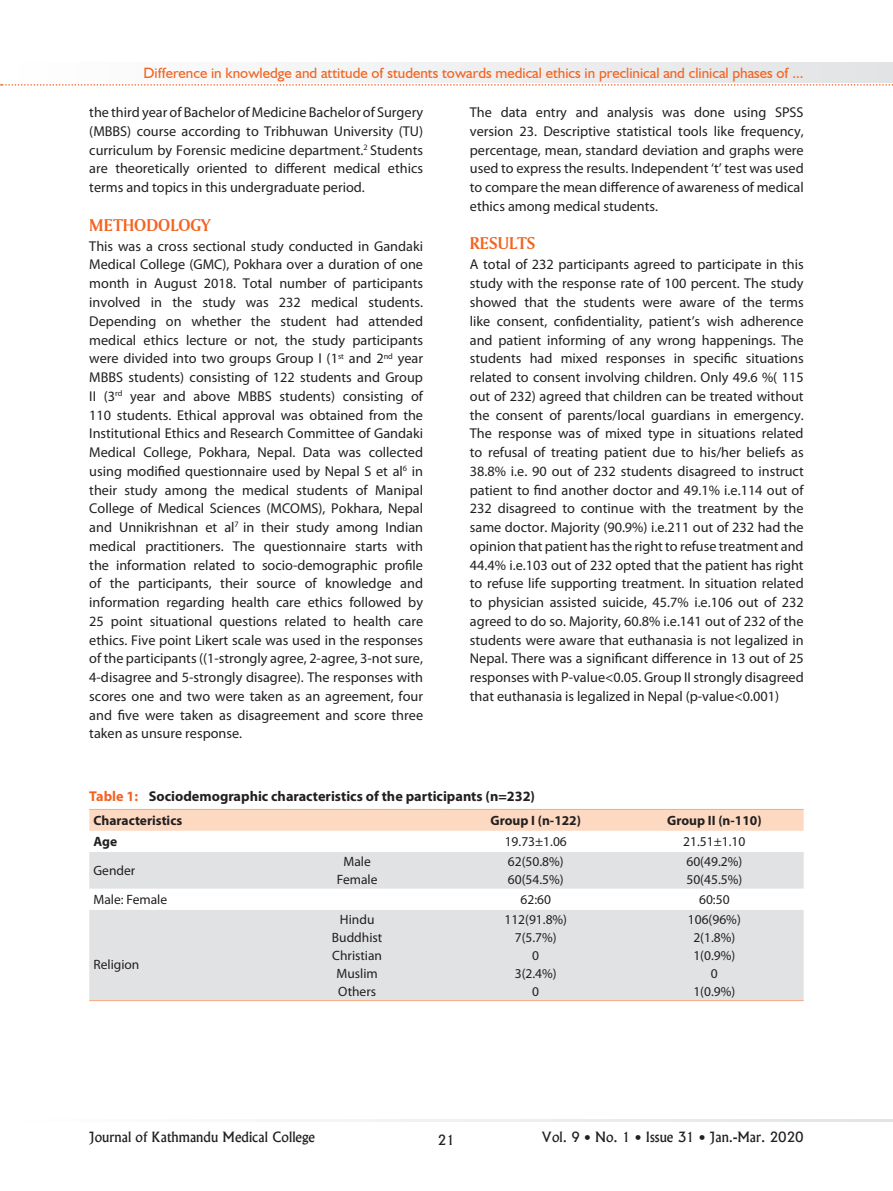
<style>
.page{position:relative;width:893px;height:1191px;background:#fff}
.page>*{position:absolute;margin:0;border:0;box-sizing:border-box;transform-origin:0 0}
.t1{font:18px "Amerigo BT Bold A";color:#f36421}
.t2{font:15px "Humanist 521 BT";color:#f36421}
.t3{font:14.25px/18.8px "Myriad Pro";color:#231f20;text-align:justify}
.t4{font:700 14.25px "Myriad Pro";color:#231f20}
.t5{font:13.5px/18px "Myriad Pro";color:#231f20;text-align:center}
.t6{font:13.5px "Alaska";color:#231f20}
.t7{font:700 13.5px "Myriad Pro";color:#231f20}
.s1{color:#f36421}
</style>
<div class="page">
<svg style="left:313px;top:1119px;width:580px;height:2px"></svg>
<div style="left:0;top:63px;width:893px;height:20px;background:linear-gradient(to right,#fff,#e2e3e5)"></div>
<svg style="left:1px;top:84px;width:892px;height:2px"></svg>
<div style="left:89px;top:810px;width:715px;height:20px;background:#fdd9c1"></div>
<svg style="left:89px;top:852px;width:715px;height:148px;background:#e5e6e7"></svg>
<hr style="left:89px;top:809px;width:179px;height:1px;background:#f9ad80">
<hr style="left:268px;top:809px;width:178px;height:1px;background:#f9ad80">
<hr style="left:446px;top:809px;width:179px;height:1px;background:#f9ad80">
<hr style="left:625px;top:809px;width:179px;height:1px;background:#f9ad80">
<hr style="left:89px;top:1000px;width:179px;height:1px;background:#f9ad80">
<hr style="left:268px;top:1000px;width:178px;height:1px;background:#f9ad80">
<hr style="left:446px;top:1000px;width:179px;height:1px;background:#f9ad80">
<hr style="left:625px;top:1000px;width:179px;height:1px;background:#f9ad80">
<p class="t2" style="left:143px;top:63px;width:662px">Difference in knowledge and attitude of students towards medical ethics in preclinical and clinical phases of ...</p>
<p class="t3" style="left:89px;top:103px;width:335px">the third year of Bachelor of Medicine Bachelor of Surgery (MBBS) course according to Tribhuwan University (TU) curriculum by Forensic medicine department.<sup>2</sup> Students are theoretically oriented to different medical ethics terms and topics in this undergraduate period.</p>
<p class="t1" style="left:89px;top:214px;width:123px">METHODOLOGY</p>
<p class="t3" style="left:89px;top:236px;width:335px">This was a cross sectional study conducted in Gandaki Medical College (GMC), Pokhara over a duration of one month in August 2018. Total number of participants involved in the study was 232 medical students.<br>Depending on whether the student had attended medical ethics lecture or not, the study participants were divided into two groups Group I (1<sup>st</sup> and 2<sup>nd</sup> year MBBS students) consisting of 122 students and Group II (3<sup>rd</sup> year and above MBBS students) consisting of 110 students. Ethical approval was obtained from the Institutional Ethics and Research Committee of Gandaki Medical College, Pokhara, Nepal. Data was collected using modified questionnaire used by Nepal S et al<sup>6</sup> in their study among the medical students of Manipal College of Medical Sciences (MCOMS), Pokhara, Nepal and Unnikrishnan et al<sup>7</sup> in their study among Indian medical practitioners. The questionnaire starts with the information related to socio-demographic profile of the participants, their source of knowledge and information regarding health care ethics followed by 25 point situational questions related to health care ethics. Five point Likert scale was used in the responses of the participants ((1-strongly agree, 2-agree, 3-not sure, 4-disagree and 5-strongly disagree). The responses with scores one and two were taken as an agreement, four and five were taken as disagreement and score three taken as unsure response.</p>
<p class="t3" style="left:470px;top:103px;width:335px">The data entry and analysis was done using SPSS version 23. Descriptive statistical tools like frequency, percentage, mean, standard deviation and graphs were used to express the results. Independent ‘t’ test was used to compare the mean difference of awareness of medical ethics among medical students.</p>
<p class="t1" style="left:470px;top:232px;width:67px">RESULTS</p>
<p class="t3" style="left:470px;top:255px;width:335px">A total of 232 participants agreed to participate in this study with the response rate of 100 percent. The study showed that the students were aware of the terms like consent, confidentiality, patient’s wish adherence and patient informing of any wrong happenings. The students had mixed responses in specific situations related to consent involving children. Only 49.6 %( 115 out of 232) agreed that children can be treated without the consent of parents/local guardians in emergency.<br>The response was of mixed type in situations related to refusal of treating patient due to his/her beliefs as 38.8% i.e. 90 out of 232 students disagreed to instruct patient to find another doctor and 49.1% i.e.114 out of 232 disagreed to continue with the treatment by the same doctor. Majority (90.9%) i.e.211 out of 232 had the opinion that patient has the right to refuse treatment and 44.4% i.e.103 out of 232 opted that the patient has right to refuse life supporting treatment. In situation related to physician assisted suicide, 45.7% i.e.106 out of 232 agreed to do so. Majority, 60.8% i.e.141 out of 232 of the students were aware that euthanasia is not legalized in Nepal. There was a significant difference in 13 out of 25 responses with P-value&lt;0.05. Group II strongly disagreed that euthanasia is legalized in Nepal (p-value&lt;0.001)</p>
<p class="t4" style="left:89px;top:786px;width:447px"><span class="s1">Table 1:</span> Sociodemographic characteristics of the participants (n=232)</p>
<p class="t7" style="left:94px;top:812px;width:90px">Characteristics</p>
<p class="t7" style="left:490px;top:812px;width:92px">Group I (n-122)</p>
<p class="t7" style="left:667px;top:812px;width:96px">Group II (n-110)</p>
<p class="t7" style="left:94px;top:833px;width:25px">Age</p>
<p class="t5" style="left:505px;top:832px;width:64px">19.73±1.06</p>
<p class="t5" style="left:683px;top:832px;width:64px">21.51±1.10</p>
<p class="t5" style="left:94px;top:861px;width:43px">Gender</p>
<p class="t5" style="left:337px;top:852px;width:42px">Male<br>Female</p>
<p class="t5" style="left:508px;top:852px;width:57px;text-align:left">62(50.8%)<br>60(54.5%)</p>
<p class="t5" style="left:686px;top:852px;width:57px;text-align:left">60(49.2%)<br>50(45.5%)</p>
<p class="t5" style="left:94px;top:890px;width:75px">Male: Female</p>
<p class="t5" style="left:520px;top:890px;width:32px">62:60</p>
<p class="t5" style="left:699px;top:890px;width:32px">60:50</p>
<p class="t5" style="left:94px;top:955px;width:47px">Religion</p>
<p class="t5" style="left:332px;top:910px;width:52px">Hindu<br>Buddhist<br>Christian<br>Muslim<br>Others</p>
<p class="t5" style="left:504px;top:910px;width:64px">112(91.8%)<br>7(5.7%)<br>0<br>3(2.4%)<br>0</p>
<p class="t5" style="left:688px;top:910px;width:54px">106(96%)<br>2(1.8%)<br>1(0.9%)<br>0<br>1(0.9%)</p>
<p class="t6" style="left:89px;top:1129px;width:227px">Journal of Kathmandu Medical College</p>
<p class="t6" style="left:438px;top:1131px;width:19px">21</p>
<p class="t6" style="left:542px;top:1129px;width:264px">Vol. 9 • No. 1 • Issue 31 • Jan.-Mar. 2020</p>
</div>
